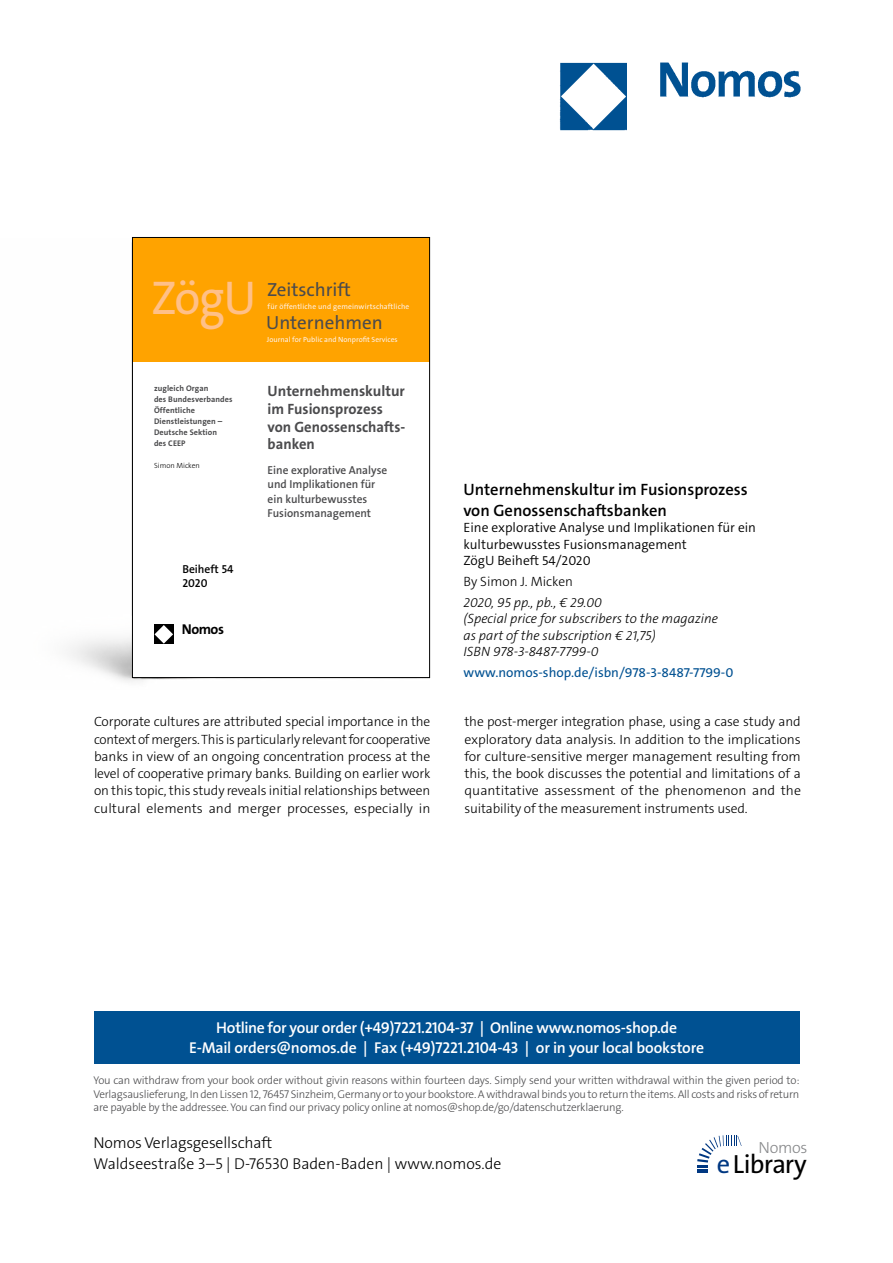
<style>
.page{position:relative;width:893px;height:1263px;background:#fff}
.page>*{position:absolute;margin:0;border:0;box-sizing:border-box;transform-origin:0 0}
.t1{font:47.7px "The Sans Os F";color:#ffc088}
.t2{font:26.4px "The Sans Os F";letter-spacing:-.03em;color:#000}
.t3{font:19.05px/33.2px "The Sans Os F";color:#4b4b4d}
.t4{font:600 16.5px/21px "The Sans C5";color:#000}
.t5{font:300 16.2px "The Sans Os F";letter-spacing:-.02em;color:#87888a}
.t6{font:600 15.75px/21px "The Sans Os F";letter-spacing:-.02em;color:#fff;text-align:center}
.t7{font:300 15.75px/21px "The Sans Os F";color:#000}
.t8{font:700 15px/17.7px "The Sans Os F";color:#4b4b4d}
.t9{font:700 14.25px "The Sans Os F";letter-spacing:-.035em;color:#000}
.t10{font:300 13.5px/17.2px "The Sans C5";color:#000;text-align:justify}
.t11{font:italic 300 13.5px/16.4px "The Sans C5";color:#000}
.t12{font:300 13.5px/16.5px "The Sans C5";color:#000}
.t13{font:13.5px "The Sans C5";color:#005192}
.t14{font:600 11.55px/14.2px "The Sans Os F";color:#4b4b4d}
.t15{font:600 11.55px/13.6px "The Sans Os F";color:#000}
.t16{font:300 11.25px/13.5px "The Sans Os F";letter-spacing:-.02em;color:#4b4b4d;text-align:justify}
.t17{font:700 8.25px/10.9px "The Sans Os F";letter-spacing:.01em;color:#4b4b4d}
.t18{font:7.5px "The Sans Os F";letter-spacing:.01em;color:#fef2eb}
.t19{font:300 7.5px "The Sans Os F";color:#000}
.s1{font-size:52.5px}
.s2{color:#003882}
</style>
<div class="page">
<div style="left:94px;top:1011px;width:705px;height:52px;background:#005192"></div>
<svg style="left:697px;top:1135px;width:45px;height:38px"></svg>
<img style="left:559px;top:62px;width:242px;height:69px">
<img style="left:69px;top:240px;width:360px;height:442px">
<div style="left:132px;top:237px;width:298px;height:440px;background:#fff"></div>
<div style="left:132px;top:237px;width:298px;height:125px;background:#ffa300"></div>
<div style="left:154px;top:625px;width:19px;height:19px;background:#000"></div>
<svg style="left:155px;top:625px;width:18px;height:19px"></svg>
<div style="left:132px;top:237px;width:298px;height:441px;border:1px solid #000"></div>
<h1 class="t1" style="left:151px;top:267px;width:107px">Zö<span class="s1">g</span>U</h1>
<h3 class="t3" style="left:266px;top:273px;width:118px">Zeitschrift<br>Unternehmen</h3>
<p class="t18" style="left:268px;top:302px;width:143px">für öffentliche und gemeinwirtschaftliche</p>
<p class="t18" style="left:267px;top:334px;width:132px">Journal for Public and Nonprofit Services</p>
<p class="t17" style="left:154px;top:383px;width:80px">zugleich Organ<br>des Bundesverbandes<br>Öffentliche<br>Dienstleistungen –<br>Deutsche Sektion<br>des CEEP</p>
<p class="t19" style="left:154px;top:460px;width:47px">Simon Micken</p>
<p class="t15" style="left:182px;top:563px;width:53px">Beiheft 54<br>2020</p>
<p class="t9" style="left:182px;top:620px;width:44px">Nomos</p>
<p class="t8" style="left:268px;top:382px;width:139px">Unternehmenskultur im Fusionsprozess von Genossenschafts&shy;banken</p>
<p class="t14" style="left:268px;top:463px;width:121px">Eine explorative Analyse und Implikationen für ein kulturbewusstes<br>Fusionsmanagement</p>
<p class="t4" style="left:463px;top:479px;width:286px">Unternehmenskultur im Fusionsprozess von Genossenschaftsbanken</p>
<p class="t12" style="left:463px;top:520px;width:294px">Eine explorative Analyse und Implikationen für ein kulturbewusstes Fusionsmanagement<br>ZögU Beiheft 54/2020</p>
<p class="t10" style="left:463px;top:573px;width:111px">By Simon J. Micken</p>
<p class="t11" style="left:463px;top:594px;width:256px">2020, 95 pp., pb., € 29.00<br>(Special price for subscribers to the magazine as part of the subscription € 21,75)<br>ISBN 978-3-8487-7799-0</p>
<p class="t13" style="left:463px;top:664px;width:271px">www.nomos-shop.de/isbn/978-3-8487-7799-0</p>
<p class="t10" style="left:94px;top:713px;width:338px">Corporate cultures are attributed special importance in the context of mergers. This is particularly relevant for cooperative banks in view of an ongoing concentration process at the level of cooperative primary banks. Building on earlier work on this topic, this study reveals initial relationships between cultural elements and merger processes, especially in</p>
<p class="t10" style="left:464px;top:713px;width:338px">the post-merger integration phase, using a case study and exploratory data analysis. In addition to the implications for culture-sensitive merger management resulting from this, the book discusses the potential and limitations of a quantitative assessment of the phenomenon and the suitability of the measurement instruments used.</p>
<p class="t6" style="left:189px;top:1017px;width:516px">Hotline for your order (+49)7221.2104-37 | Online www.nomos-shop.de<br>E-Mail orders@nomos.de | Fax (+49)7221.2104-43 | or in your local bookstore</p>
<p class="t16" style="left:94px;top:1074px;width:707px">You can withdraw from your book order without givin reasons within fourteen days. Simply send your written withdrawal within the given period to:<br>Verlagsauslieferung, In den Lissen 12, 76457 Sinzheim, Germany or to your bookstore. A withdrawal binds you to return the items. All costs and risks of return are payable by the addressee. You can find our privacy policy online at nomos@shop.de/go/datenschutzerklaerung.</p>
<p class="t7" style="left:94px;top:1133px;width:409px">Nomos Verlagsgesellschaft<br>Waldseestraße 3–5 | D-76530 Baden-Baden | www.nomos.de</p>
<p class="t5" style="left:758px;top:1137px;width:51px">Nomos</p>
<h2 class="t2" style="left:717px;top:1153px;width:91px"><span class="s2">e</span>Library</h2>
</div>
